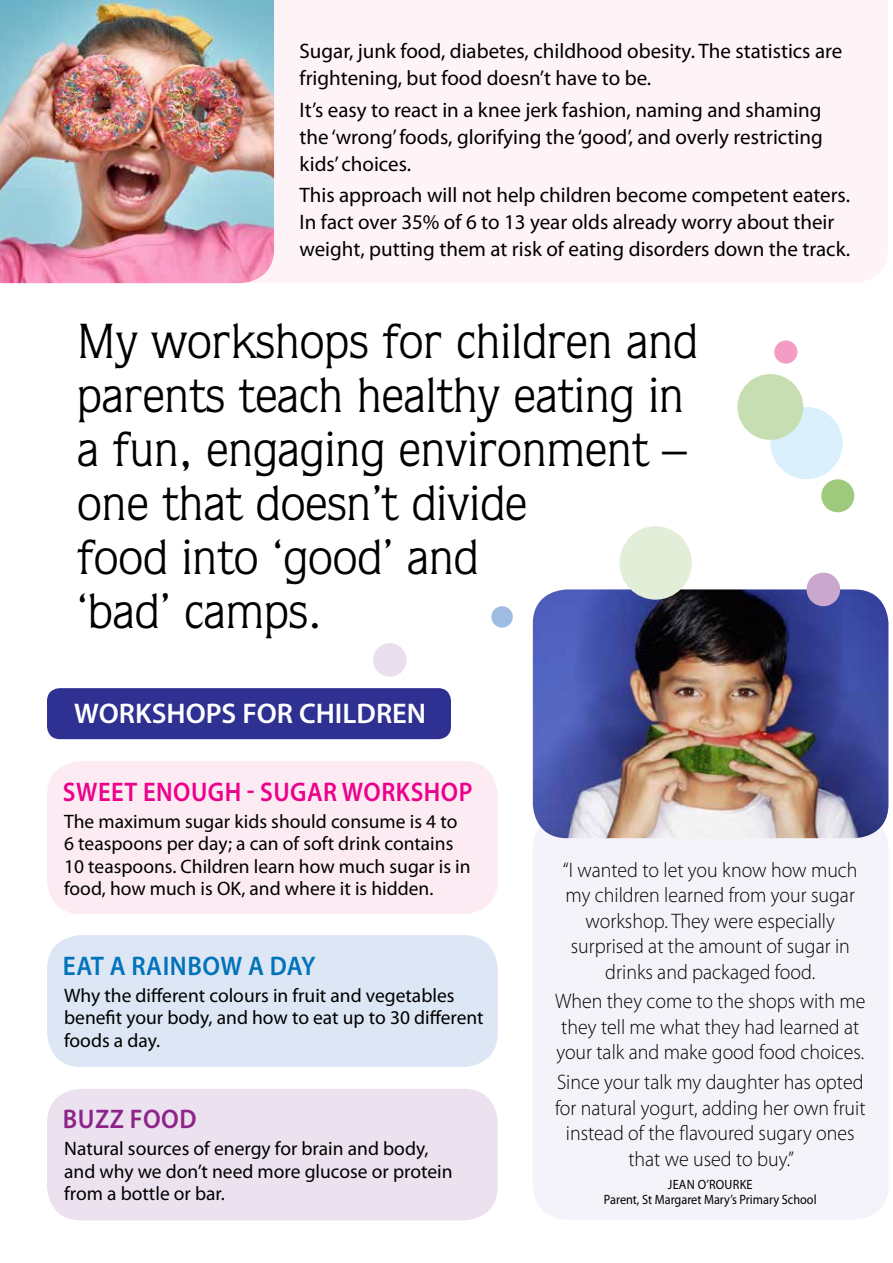
<style>
.page{position:relative;width:893px;height:1263px;background:#fff}
.page>*{position:absolute;margin:0;border:0;box-sizing:border-box;transform-origin:0 0}
.t1{font:49.5px/54px "Quorum";color:#000}
.t2{font:600 28.5px "Myriad Pro";color:#fff}
.t3{font:600 27px "Myriad Pro";letter-spacing:.02em;color:#ec008c;scale:.91 1}
.t4{font:600 27px "Myriad Pro";letter-spacing:.02em;color:#0073ba;scale:.93 1}
.t5{font:600 27px "Myriad Pro";letter-spacing:.02em;color:#8d248a;scale:.93 1}
.t6{font:21px/27px "Myriad Pro";color:#000}
.t7{font:300 21px/25.5px "Myriad Pro";color:#000;text-align:center;scale:.95 1}
.t8{font:19.5px/22.5px "Myriad Pro";color:#000}
.t9{font:13.5px/15px "Myriad Pro";color:#000;text-align:center;scale:.91 1}
</style>
<div class="page">
<div style="left:533px;top:815px;width:355px;height:404px;background:#f4f3f9;border-radius:34px"></div>
<div style="left:274px;top:0;width:614px;height:283px;background:#fef3f7"></div>
<div style="left:47px;top:688px;width:404px;height:51px;background:#2e3092;border-radius:13px"></div>
<div style="left:47px;top:761px;width:451px;height:153px;background:#fdebf3;border-radius:34px"></div>
<div style="left:47px;top:935px;width:451px;height:132px;background:#dde6f4;border-radius:34px"></div>
<div style="left:47px;top:1089px;width:451px;height:131px;background:#ece2ef;border-radius:34px"></div>
<div style="left:770px;top:407px;width:73px;height:72px;background:#daf1fd;border-radius:50%"></div>
<div style="left:821px;top:479px;width:33px;height:33px;background:#9fc97d;border-radius:50%"></div>
<img style="left:0;top:0;width:274px;height:283px">
<div style="left:737px;top:374px;width:66px;height:66px;background:#c7deb2;border-radius:50%"></div>
<img style="left:533px;top:589px;width:355px;height:249px">
<div style="left:619px;top:526px;width:73px;height:74px;background:#e2eed8;border-radius:50%"></div>
<div style="left:806px;top:573px;width:34px;height:33px;background:#caa8ce;border-radius:50%"></div>
<div style="left:774px;top:340px;width:23px;height:24px;background:#f49cc3;border-radius:50%"></div>
<div style="left:373px;top:643px;width:34px;height:34px;background:#eadfee;border-radius:50%"></div>
<div style="left:491px;top:606px;width:22px;height:22px;background:#9fbde2;border-radius:50%"></div>
<p class="t6" style="left:300px;top:37px;width:544px">Sugar, junk food, diabetes, childhood obesity. The statistics are frightening, but food doesn’t have to be.</p>
<p class="t6" style="left:300px;top:96px;width:525px;text-align:justify">It’s easy to react in a knee jerk fashion, naming and shaming the ‘wrong’ foods, glorifying the ‘good’, and overly restricting kids’ choices.</p>
<p class="t6" style="left:300px;top:181px;width:552px">This approach will not help children become competent eaters.<br>In fact over 35% of 6 to 13 year olds already worry about their weight, putting them at risk of eating disorders down the track.</p>
<h1 class="t1" style="left:77px;top:313px;width:622px">My workshops for children and parents teach healthy eating in a fun, engaging environment – one that doesn’t divide<br>food into ‘good’ and<br>‘bad’ camps.</h1>
<h2 class="t2" style="left:74px;top:696px;width:353px">WORKSHOPS FOR CHILDREN</h2>
<p class="t3" style="left:63px;top:774px;width:452px">SWEET ENOUGH - SUGAR WORKSHOP</p>
<p class="t8" style="left:64px;top:810px;width:408px">The maximum sugar kids should consume is 4 to 6 teaspoons per day; a can of soft drink contains 10 teaspoons. Children learn how much sugar is in food, how much is OK, and where it is hidden.</p>
<p class="t4" style="left:63px;top:949px;width:273px">EAT A RAINBOW A DAY</p>
<p class="t8" style="left:64px;top:984px;width:421px">Why the different colours in fruit and vegetables benefit your body, and how to eat up to 30 different foods a day.</p>
<p class="t5" style="left:63px;top:1102px;width:145px">BUZZ FOOD</p>
<p class="t8" style="left:64px;top:1137px;width:390px">Natural sources of energy for brain and body, and why we don’t need more glucose or protein from a bottle or bar.</p>
<p class="t7" style="left:563px;top:857px;width:312px">“I wanted to let you know how much my children learned from your sugar workshop. They were especially surprised at the amount of sugar in drinks and packaged food.</p>
<p class="t7" style="left:555px;top:988px;width:328px;text-align:left">When they come to the shops with me they tell me what they had learned at your talk and make good food choices.</p>
<p class="t7" style="left:555px;top:1069px;width:328px">Since your talk my daughter has opted for natural yogurt, adding her own fruit instead of the flavoured sugary ones that we used to buy.”</p>
<p class="t9" style="left:604px;top:1177px;width:235px">JEAN O’ROURKE<br>Parent, St Margaret Mary’s Primary School</p>
</div>
